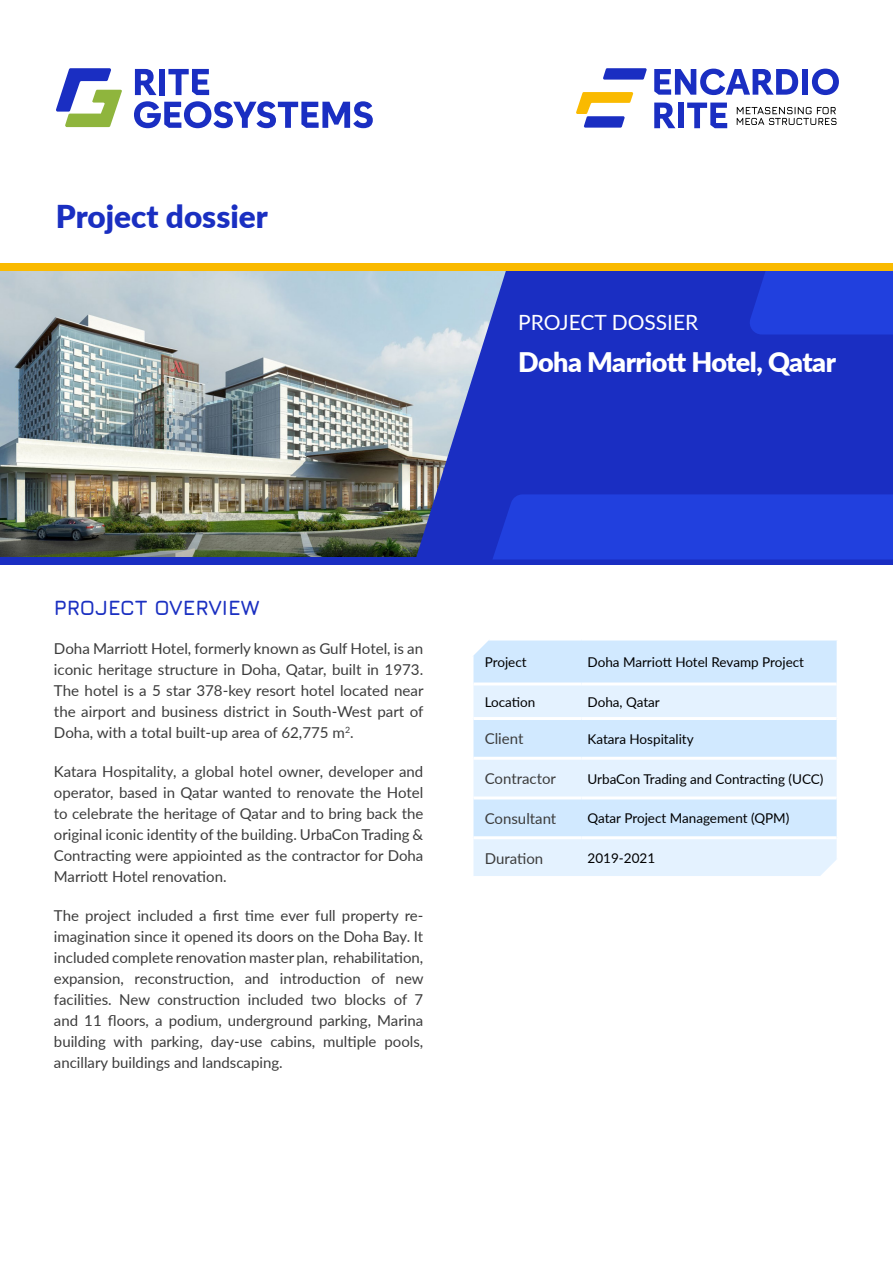
<style>
.page{position:relative;width:893px;height:1263px;background:#fff}
.page>*{position:absolute;margin:0;border:0;box-sizing:border-box;transform-origin:0 0}
.t1{font:900 31.5px "Lato";color:#1a2fc1}
.Project_Title{font:900 27px "Lato";letter-spacing:-.02em;color:#fff}
.Heading_1{font:300 21px "Jura";color:#1a2fc1}
.t2{font:21px "Lato";color:#fff}
.Paragraph_Style_1{font:15px/21px "Lato";color:#3c3c3c;text-align:justify}
.t3{font:13.5px "Lato";color:#000}
</style>
<div class="page">
<img style="left:0;top:270px;width:416px;height:287px">
<div style="left:473px;top:640px;width:364px;height:42px;background:#d1e9ff"></div>
<svg style="left:473px;top:685px;width:364px;height:191px;background:#dceeff"></svg>
<hr style="left:473px;top:717px;width:108px;height:3px;background:#fff">
<hr style="left:581px;top:717px;width:256px;height:3px;background:#fff">
<hr style="left:473px;top:757px;width:108px;height:3px;background:#fff">
<hr style="left:581px;top:757px;width:256px;height:3px;background:#fff">
<hr style="left:473px;top:796px;width:108px;height:3px;background:#fff">
<hr style="left:581px;top:796px;width:256px;height:3px;background:#fff">
<hr style="left:473px;top:836px;width:108px;height:3px;background:#fff">
<hr style="left:581px;top:836px;width:256px;height:3px;background:#fff">
<div style="left:0;top:557px;width:893px;height:7px;background:#1a2ec2"></div>
<svg style="left:56px;top:68px;width:66px;height:59px"></svg>
<svg style="left:135px;top:69px;width:21px;height:26px"></svg>
<div style="left:159px;top:69px;width:6px;height:26px;background:#1a2ec2"></div>
<svg style="left:168px;top:69px;width:41px;height:26px"></svg>
<svg style="left:134px;top:101px;width:239px;height:27px"></svg>
<svg style="left:416px;top:270px;width:477px;height:287px;background:#3043c3"></svg>
<svg style="left:748px;top:270px;width:145px;height:64px;background:#2440d8"></svg>
<svg style="left:467px;top:494px;width:426px;height:65px;background:#203edb"></svg>
<div style="left:0;top:263px;width:893px;height:7px;background:#faba00"></div>
<svg style="left:603px;top:68px;width:44px;height:12px"></svg>
<svg style="left:576px;top:92px;width:57px;height:36px"></svg>
<div style="left:802px;top:69px;width:6px;height:26px;background:#1a2ec2"></div>
<svg style="left:812px;top:69px;width:27px;height:26px"></svg>
<svg style="left:654px;top:103px;width:21px;height:25px"></svg>
<div style="left:678px;top:103px;width:6px;height:25px;background:#1a2ec2"></div>
<svg style="left:687px;top:103px;width:40px;height:25px"></svg>
<svg style="left:654px;top:69px;width:144px;height:26px"></svg>
<svg style="left:737px;top:107px;width:100px;height:18px"></svg>
<p class="t1" style="left:56px;top:193px;width:213px">Project dossier</p>
<p class="t2" style="left:518px;top:308px;width:182px">PROJECT DOSSIER</p>
<p class="Project_Title" style="left:518px;top:342px;width:319px">Doha Marriott Hotel, Qatar</p>
<p class="Heading_1" style="left:54px;top:592px;width:207px">PROJECT OVERVIEW</p>
<p class="Paragraph_Style_1" style="left:54px;top:637px;width:371px">Doha Marriott Hotel, formerly known as Gulf Hotel, is an iconic heritage structure in Doha, Qatar, built in 1973.<br>The hotel is a 5 star 378-key resort hotel located near the airport and business district in South-West part of Doha, with a total built-up area of 62,775 m<sup>2</sup>.</p>
<p class="Paragraph_Style_1" style="left:54px;top:760px;width:371px">Katara Hospitality, a global hotel owner, developer and operator, based in Qatar wanted to renovate the Hotel to celebrate the heritage of Qatar and to bring back the original iconic identity of the building. UrbaCon Trading &amp; Contracting were appiointed as the contractor for Doha Marriott Hotel renovation.</p>
<p class="Paragraph_Style_1" style="left:54px;top:904px;width:371px">The project included a first time ever full property re&shy;imagination since it opened its doors on the Doha Bay. It included complete renovation master plan, rehabilitation, expansion, reconstruction, and introduction of new facilities. New construction included two blocks of 7 and 11 floors, a podium, underground parking, Marina building with parking, day-use cabins, multiple pools, ancillary buildings and landscaping.</p>
<p class="t3" style="left:485px;top:653px;width:43px">Project</p>
<p class="t3" style="left:587px;top:653px;width:218px">Doha Marriott Hotel Revamp Project</p>
<p class="t3" style="left:485px;top:692px;width:52px">Location</p>
<p class="t3" style="left:587px;top:692px;width:74px">Doha, Qatar</p>
<p class="Paragraph_Style_1" style="left:485px;top:728px;width:40px">Client</p>
<p class="t3" style="left:587px;top:729px;width:108px">Katara Hospitality</p>
<p class="Paragraph_Style_1" style="left:485px;top:767px;width:73px">Contractor</p>
<p class="t3" style="left:587px;top:769px;width:238px">UrbaCon Trading and Contracting (UCC)</p>
<p class="Paragraph_Style_1" style="left:485px;top:807px;width:73px">Consultant</p>
<p class="t3" style="left:587px;top:809px;width:203px">Qatar Project Management (QPM)</p>
<p class="Paragraph_Style_1" style="left:485px;top:847px;width:60px">Duration</p>
<p class="t3" style="left:587px;top:848px;width:69px">2019-2021</p>
</div>
